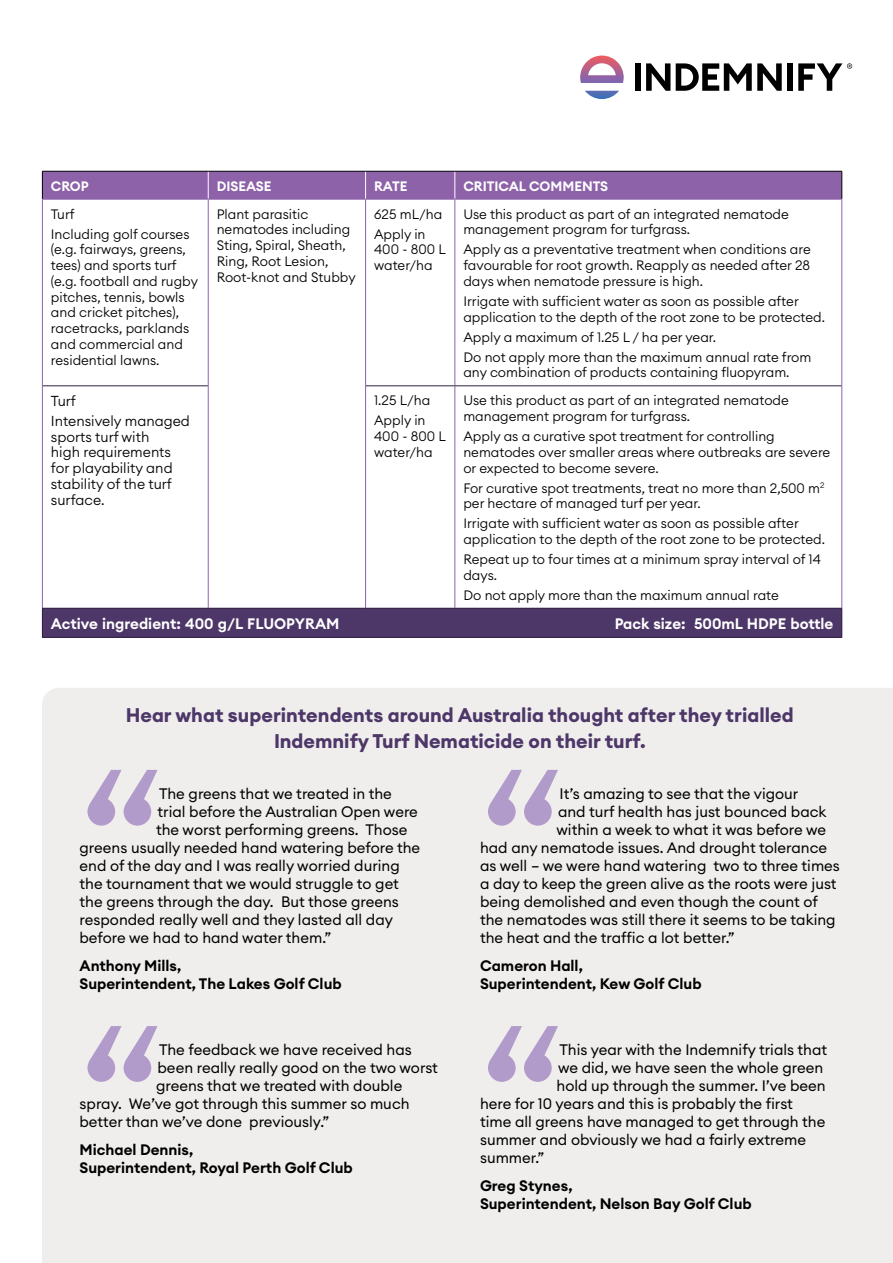
<style>
.page{position:relative;width:893px;height:1263px;background:#fff}
.page>*{position:absolute;margin:0;border:0;box-sizing:border-box;transform-origin:0 0}
.t1{font:700 19.5px/25.5px "Euclid Circular A";color:#4d3668;text-align:center}
.t2{font:15px "Euclid Circular A";color:#000}
.t3{font:600 15px/18.8px "Euclid Circular A";color:#000}
.t4{font:600 15px "Euclid Circular A";color:#fff}
.t5{font:300 14.25px/15.8px "Euclid Circular A";color:#000}
.t6{font:300 13.5px/15.8px "Euclid Circular A";color:#000}
.t7{font:600 13.5px "Euclid Circular A";color:#fff}
</style>
<div class="page">
<div style="left:42px;top:688px;width:851px;height:575px;background:#efeeed"></div>
<div style="left:42px;top:608px;width:800px;height:29px;background:#4d3668"></div>
<hr style="left:42px;top:199px;width:166px;height:1px;background:#8d62a9">
<hr style="left:42px;top:199px;width:1px;height:187px;background:#8d62a9">
<hr style="left:208px;top:199px;width:158px;height:1px;background:#8d62a9">
<hr style="left:208px;top:199px;width:1px;height:187px;background:#8d62a9">
<hr style="left:366px;top:199px;width:89px;height:1px;background:#8d62a9">
<hr style="left:365px;top:199px;width:1px;height:187px;background:#8d62a9">
<hr style="left:455px;top:199px;width:387px;height:1px;background:#8d62a9">
<hr style="left:454px;top:199px;width:1px;height:186px;background:#8d62a9">
<hr style="left:841px;top:199px;width:1px;height:187px;background:#8d62a9">
<hr style="left:42px;top:386px;width:1px;height:222px;background:#8d62a9">
<hr style="left:208px;top:386px;width:1px;height:222px;background:#8d62a9">
<hr style="left:365px;top:386px;width:1px;height:222px;background:#8d62a9">
<hr style="left:454px;top:386px;width:1px;height:222px;background:#8d62a9">
<hr style="left:841px;top:386px;width:1px;height:222px;background:#8d62a9">
<hr style="left:43px;top:385px;width:165px;height:1px;background:#312345">
<hr style="left:366px;top:385px;width:89px;height:1px;background:#312345">
<hr style="left:455px;top:385px;width:386px;height:1px;background:#312345">
<hr style="left:42px;top:608px;width:166px;height:1px;background:#312345">
<svg style="left:42px;top:609px;width:1px;height:28px"></svg>
<hr style="left:208px;top:608px;width:158px;height:1px;background:#312345">
<hr style="left:366px;top:608px;width:89px;height:1px;background:#312345">
<hr style="left:455px;top:608px;width:387px;height:1px;background:#312345">
<svg style="left:841px;top:609px;width:1px;height:28px"></svg>
<hr style="left:42px;top:637px;width:166px;height:1px;background:#312345">
<hr style="left:208px;top:637px;width:158px;height:1px;background:#312345">
<hr style="left:366px;top:637px;width:89px;height:1px;background:#312345">
<hr style="left:455px;top:637px;width:387px;height:1px;background:#312345">
<div style="left:42px;top:171px;width:800px;height:28px;background:#8d62a9"></div>
<svg style="left:580px;top:56px;width:44px;height:43px"></svg>
<div style="left:635px;top:63px;width:6px;height:28px;background:#000"></div>
<svg style="left:646px;top:63px;width:24px;height:28px"></svg>
<svg style="left:676px;top:63px;width:106px;height:28px"></svg>
<div style="left:787px;top:63px;width:6px;height:28px;background:#000"></div>
<svg style="left:798px;top:63px;width:54px;height:28px"></svg>
<svg style="left:488px;top:1026px;width:70px;height:56px;background:#d0c4db"></svg>
<svg style="left:87px;top:1026px;width:71px;height:56px;background:#d0c5db"></svg>
<svg style="left:87px;top:770px;width:71px;height:56px;background:#d0c5db"></svg>
<svg style="left:488px;top:770px;width:70px;height:56px;background:#d0c4db"></svg>
<p class="t7" style="left:51px;top:177px;width:39px">CROP</p>
<p class="t7" style="left:217px;top:177px;width:56px">DISEASE</p>
<p class="t7" style="left:374px;top:177px;width:35px">RATE</p>
<p class="t7" style="left:463px;top:177px;width:146px">CRITICAL COMMENTS</p>
<p class="t6" style="left:51px;top:204px;width:140px;line-height:20px">Turf<br>Including golf courses</p>
<p class="t6" style="left:51px;top:241px;width:149px">(e.g. fairways, greens, tees) and sports turf (e.g. football and rugby pitches, tennis, bowls and cricket pitches), racetracks, parklands and commercial and residential lawns.</p>
<p class="t6" style="left:217px;top:206px;width:140px">Plant parasitic nematodes including<br>Sting, Spiral, Sheath,<br>Ring, Root Lesion,<br>Root-knot and Stubby</p>
<p class="t6" style="left:374px;top:204px;width:70px;line-height:20px">625 mL/ha<br>Apply in</p>
<p class="t6" style="left:463px;top:206px;width:327px">Use this product as part of an integrated nematode management program for turfgrass.</p>
<p class="t6" style="left:463px;top:241px;width:349px;text-align:justify">Apply as a preventative treatment when conditions are favourable for root growth. Reapply as needed after 28 days when nematode pressure is high.</p>
<p class="t6" style="left:463px;top:293px;width:363px">Irrigate with sufficient water as soon as possible after application to the depth of the root zone to be protected.</p>
<p class="t6" style="left:463px;top:327px;width:350px;line-height:20px">Apply a maximum of 1.25 L / ha per year.<br>Do not apply more than the maximum annual rate from</p>
<p class="t6" style="left:463px;top:364px;width:328px">any combination of products containing fluopyram.</p>
<p class="t6" style="left:374px;top:241px;width:73px">400 - 800 L water/ha</p>
<p class="t5" style="left:51px;top:390px;width:141px;line-height:20px">Turf<br>Intensively managed</p>
<p class="t5" style="left:51px;top:428px;width:123px">sports turf with high requirements for playability and stability of the turf surface.</p>
<p class="t6" style="left:374px;top:390px;width:58px;line-height:20px">1.25 L/ha<br>Apply in</p>
<p class="t6" style="left:374px;top:428px;width:73px">400 - 800 L water/ha</p>
<p class="t6" style="left:463px;top:392px;width:327px">Use this product as part of an integrated nematode management program for turfgrass.</p>
<p class="t6" style="left:463px;top:428px;width:368px">Apply as a curative spot treatment for controlling nematodes over smaller areas where outbreaks are severe or expected to become severe.</p>
<p class="t6" style="left:463px;top:480px;width:363px">For curative spot treatments, treat no more than 2,500 m<sup>2 </sup>per hectare of managed turf per year.</p>
<p class="t6" style="left:463px;top:515px;width:363px">Irrigate with sufficient water as soon as possible after application to the depth of the root zone to be protected.</p>
<p class="t6" style="left:463px;top:551px;width:359px">Repeat up to four times at a minimum spray interval of 14 days.</p>
<p class="t6" style="left:463px;top:587px;width:317px">Do not apply more than the maximum annual rate</p>
<p class="t4" style="left:51px;top:614px;width:290px">Active ingredient: 400 g/L FLUOPYRAM</p>
<p class="t4" style="left:615px;top:614px;width:220px">Pack size: 500mL HDPE bottle</p>
<h1 class="t1" style="left:126px;top:703px;width:669px">Hear what superintendents around Australia thought after they trialled<br>Indemnify Turf Nematicide on their turf.</h1>
<p class="t2" style="left:159px;top:784px;width:234px">The greens that we treated in the</p>
<p class="t2" style="left:158px;top:802px;width:262px">trial before the Australian Open were</p>
<p class="t2" style="left:156px;top:820px;width:253px">the worst performing greens. Those</p>
<p class="t2" style="left:80px;top:838px;width:342px">greens usually needed hand watering before the</p>
<p class="t2" style="left:80px;top:856px;width:322px">end of the day and I was really worried during</p>
<p class="t2" style="left:80px;top:874px;width:321px">the tournament that we would struggle to get</p>
<p class="t2" style="left:80px;top:892px;width:321px">the greens through the day. But those greens</p>
<p class="t2" style="left:80px;top:910px;width:315px">responded really well and they lasted all day</p>
<p class="t2" style="left:80px;top:928px;width:253px">before we had to hand water them.”</p>
<p class="t3" style="left:80px;top:956px;width:264px">Anthony Mills,<br>Superintendent, The Lakes Golf Club</p>
<p class="t2" style="left:159px;top:1040px;width:254px">The feedback we have received has</p>
<p class="t2" style="left:158px;top:1058px;width:282px">been really really good on the two worst</p>
<p class="t2" style="left:156px;top:1076px;width:248px">greens that we treated with double</p>
<p class="t2" style="left:80px;top:1094px;width:332px">spray. We’ve got through this summer so much</p>
<p class="t2" style="left:80px;top:1112px;width:251px">better than we’ve done previously.”</p>
<p class="t3" style="left:80px;top:1140px;width:275px">Michael Dennis,<br>Superintendent, Royal Perth Golf Club</p>
<p class="t2" style="left:559px;top:784px;width:240px">It’s amazing to see that the vigour</p>
<p class="t2" style="left:558px;top:802px;width:270px">and turf health has just bounced back</p>
<p class="t2" style="left:556px;top:820px;width:271px">within a week to what it was before we</p>
<p class="t2" style="left:480px;top:838px;width:349px">had any nematode issues. And drought tolerance</p>
<p class="t2" style="left:480px;top:856px;width:361px">as well – we were hand watering two to three times</p>
<p class="t2" style="left:480px;top:874px;width:358px">a day to keep the green alive as the roots were just</p>
<p class="t2" style="left:480px;top:892px;width:340px">being demolished and even though the count of</p>
<p class="t2" style="left:480px;top:910px;width:357px">the nematodes was still there it seems to be taking</p>
<p class="t2" style="left:480px;top:928px;width:256px">the heat and the traffic a lot better.”</p>
<p class="t3" style="left:480px;top:956px;width:223px">Cameron Hall,<br>Superintendent, Kew Golf Club</p>
<p class="t2" style="left:559px;top:1040px;width:269px">This year with the Indemnify trials that</p>
<p class="t2" style="left:558px;top:1058px;width:267px">we did, we have seen the whole green</p>
<p class="t2" style="left:556px;top:1076px;width:271px">hold up through the summer. I’ve been</p>
<p class="t2" style="left:480px;top:1094px;width:314px">here for 10 years and this is probably the first</p>
<p class="t2" style="left:480px;top:1112px;width:347px">time all greens have managed to get through the</p>
<p class="t2" style="left:480px;top:1130px;width:328px">summer and obviously we had a fairly extreme</p>
<p class="t2" style="left:480px;top:1148px;width:66px">summer.”</p>
<p class="t3" style="left:480px;top:1176px;width:273px">Greg Stynes,<br>Superintendent, Nelson Bay Golf Club</p>
</div>
